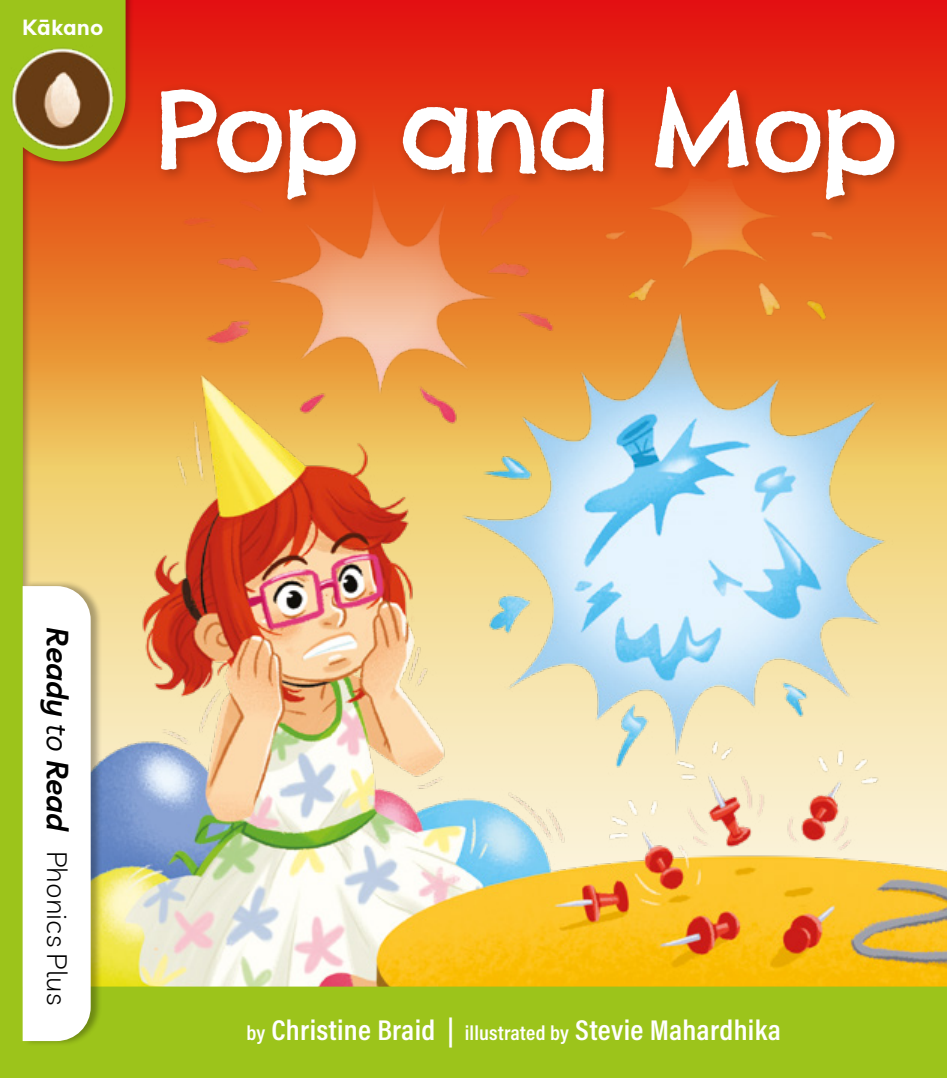
<style>
.page{position:relative;width:947px;height:1078px;background:#fff}
.page>*{position:absolute;margin:0;border:0;box-sizing:border-box;transform-origin:0 0}
.t1{font:109.2px "Chelsea Market";letter-spacing:-.025em;color:#fff}
.Ready_to_read{font:italic 600 30px "Livvic";color:#000}
.Author{font:600 28.8px "Acumin Pro Cond";letter-spacing:.01em;color:#fff;scale:1.05 1}
.Phonics{font:300 28px "Livvic";letter-spacing:.005em;color:#000}
.Stage{font:700 22px "Aronui";letter-spacing:.005em;color:#fff}
.s1{font-weight:400}
.s2{font-size:20.6px}
</style>
<div class="page">
<img style="left:0;top:0;width:947px;height:1077px">
<div style="left:155px;top:80px;width:754px;height:135px;background:#000;opacity:.25"></div>
<img style="left:0;top:30px;width:131px;height:136px">
<div style="left:23px;top:581px;width:79px;height:465px;background:#000;opacity:.3"></div>
<svg style="left:23px;top:586px;width:68px;height:454px"></svg>
<p class="Stage" style="left:22px;top:14px;width:83px">Kākano</p>
<p class="t1" style="left:156px;top:61px;width:743px">Pop and Mop</p>
<p class="Ready_to_read" style="left:80px;top:627px;width:206px;rotate:90deg">Ready <span class="s1">to</span> Read</p>
<p class="Phonics" style="left:78px;top:850px;width:156px;rotate:90deg">Phonics Plus</p>
<p class="Author" style="left:246px;top:1011px;width:511px"><span class="s2">by</span> Christine Braid | <span class="s2">illustrated by</span> Stevie Mahardhika</p>
</div>
